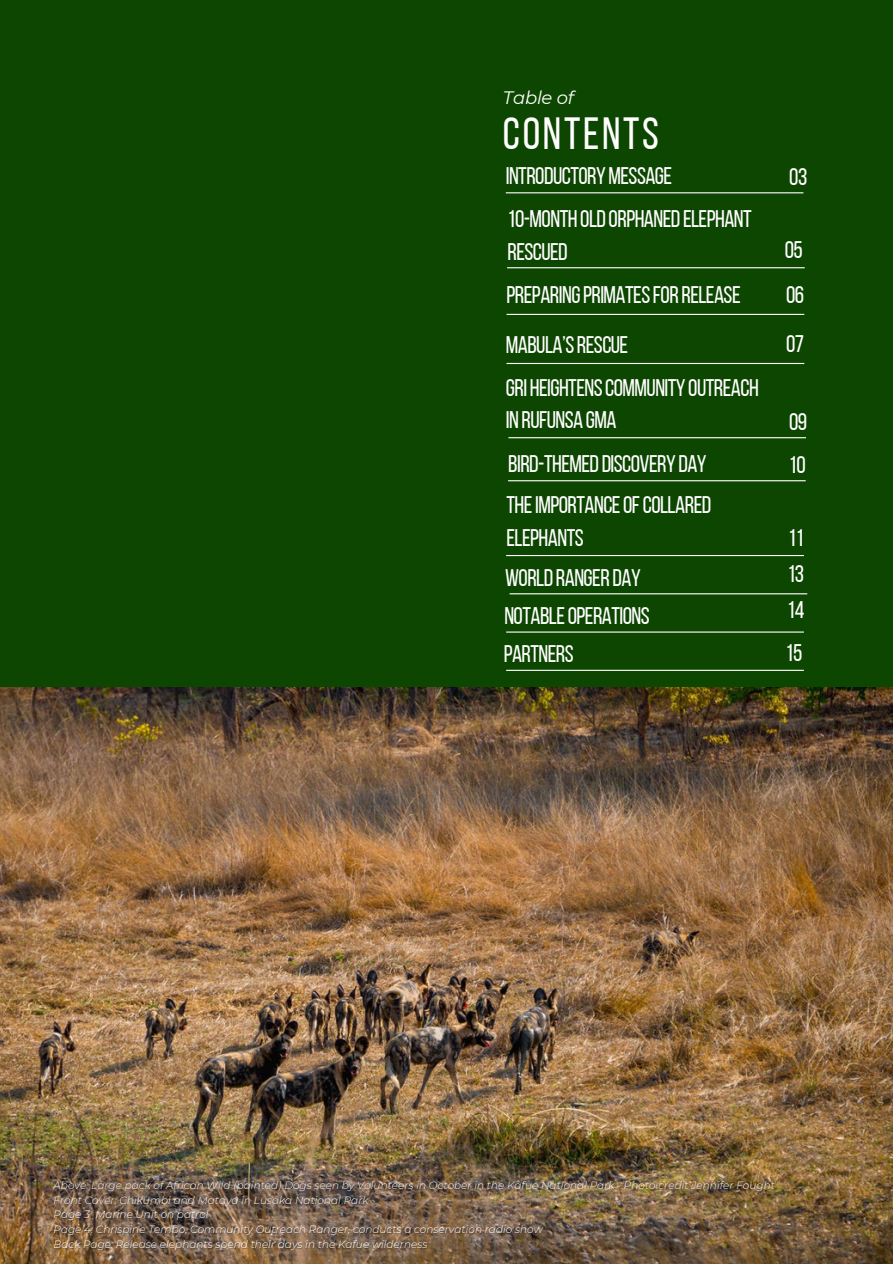
<style>
.page{position:relative;width:893px;height:1264px;background:#fff}
.page>*{position:absolute;margin:0;border:0;box-sizing:border-box;transform-origin:0 0}
.t1{font:45px "Bebas Neue";letter-spacing:.06em;color:#fff}
.t2{font:24px/32.7px "Bebas Neue";letter-spacing:-.025em;color:#fff}
.t3{font:italic 18px "Montserrat";letter-spacing:-.015em;color:#fff}
.t4{font:italic 300 10.5px "Montserrat";color:#fff}
</style>
<div class="page">
<div style="left:0;top:0;width:892px;height:1263px;background:#0d4601"></div>
<hr style="left:507px;top:267px;width:297px;height:1px;background:#fff">
<hr style="left:506px;top:192px;width:297px;height:1px;background:#fff">
<hr style="left:506px;top:314px;width:298px;height:1px;background:#fff">
<hr style="left:506px;top:363px;width:298px;height:1px;background:#fff">
<hr style="left:508px;top:437px;width:298px;height:1px;background:#fff">
<hr style="left:508px;top:480px;width:297px;height:1px;background:#fff">
<hr style="left:509px;top:593px;width:298px;height:1px;background:#fff">
<hr style="left:506px;top:555px;width:297px;height:1px;background:#fff">
<hr style="left:506px;top:631px;width:297px;height:1px;background:#fff">
<hr style="left:506px;top:669px;width:297px;height:2px;background:#fff">
<img style="left:0;top:687px;width:892px;height:576px">
<h3 class="t3" style="left:503px;top:87px;width:72px">Table of</h3>
<p class="t1" style="left:503px;top:115px;width:157px">CONTENTS</p>
<h4 class="t2" style="left:506px;top:161px;width:168px">INTRODUCTORYMESSAGE</h4>
<p class="t2" style="left:507px;top:205px;width:246px">10-MONTH OLDORPHANEDELEPHANT<br>RESCUED</p>
<h3 class="t2" style="left:789px;top:162px;width:20px">03</h3>
<h3 class="t2" style="left:784px;top:236px;width:20px">05</h3>
<p class="t2" style="left:506px;top:281px;width:235px">PREPARINGPRIMATESFORRELEASE</p>
<h3 class="t2" style="left:786px;top:281px;width:20px">06</h3>
<h3 class="t2" style="left:506px;top:330px;width:124px">MABULA’SRESCUE</h3>
<p class="t2" style="left:786px;top:329px;width:20px">07</p>
<h1 class="t2" style="left:506px;top:373px;width:254px">GRI HEIGHTENSCOMMUNITY OUTREACH<br>IN RUFUNSA GMA</h1>
<h3 class="t2" style="left:789px;top:408px;width:20px">09</h3>
<p class="t2" style="left:508px;top:449px;width:200px">BIRD-THEMEDDISCOVERY DAY</p>
<p class="t2" style="left:788px;top:450px;width:18px">10</p>
<p class="t2" style="left:506px;top:491px;width:206px">THEIMPORTANCEOFCOLLARED<br>ELEPHANTS</p>
<p class="t2" style="left:505px;top:563px;width:137px">WORLDRANGERDAY</p>
<h2 class="t2" style="left:787px;top:558px;width:19px;line-height:36px">13<br>14</h2>
<h2 class="t2" style="left:785px;top:638px;width:18px">15</h2>
<p class="t2" style="left:788px;top:524px;width:17px">11</p>
<p class="t2" style="left:504px;top:601px;width:147px">NOTABLEOPERATIONS</p>
<h3 class="t2" style="left:503px;top:639px;width:72px">PARTNERS</h3>
<p class="t4" style="left:54px;top:1178px;width:722px">Above: Large pack of African Wild (painted) Dogs seen by Volunteers in October in the Kafue National Park - Photo credit Jennifer Fought</p>
<h3 class="t4" style="left:54px;top:1193px;width:316px">Front Cover: Chikumbi and Mataya in Lusaka National Park</h3>
<p class="t4" style="left:54px;top:1208px;width:38px">Page 3</p>
<p class="t4" style="left:96px;top:1208px;width:115px">Marine Unit on patrol</p>
<p class="t4" style="left:54px;top:1223px;width:490px">Page 4: Chrispine Tembo, Community Outreach Ranger, conducts a conservation radio show</p>
<p class="t4" style="left:54px;top:1237px;width:375px">Back Page: Release elephants spend their days in the Kafue wilderness</p>
</div>
